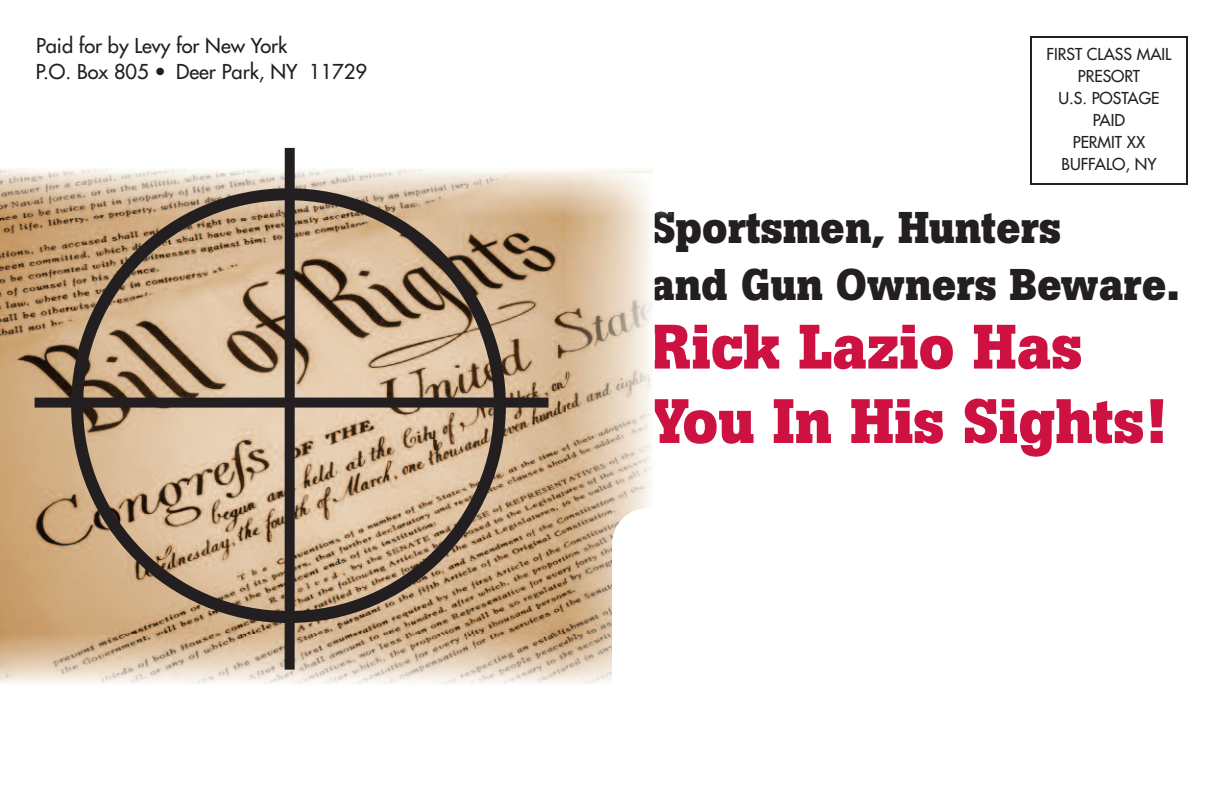
<style>
.page{position:relative;width:1224px;height:792px;background:#fff}
.page>*{position:absolute;margin:0;border:0;box-sizing:border-box;transform-origin:0 0}
.t1{font:700 62px/74.4px "Boton";color:#cd1141}
.t2{font:700 44px/57px "Boton";color:#231f20}
.t3{font:20px/26px "Futura";color:#231f20}
.t4{font:16px/22px "Futura";color:#231f20;text-align:center}
</style>
<div class="page">
<img style="left:0;top:217px;width:566px;height:417px">
<div style="left:1030px;top:36px;width:158px;height:149px;border:2px solid #231f20"></div>
<img style="left:566px;top:217px;width:89px;height:417px">
<svg style="left:651px;top:281px;width:1px;height:18px"></svg>
<img style="left:652px;top:277px;width:3px;height:24px">
<img style="left:651px;top:325px;width:4px;height:44px">
<img style="left:650px;top:399px;width:5px;height:14px">
<img style="left:0;top:634px;width:612px;height:50px">
<img style="left:0;top:167px;width:664px;height:50px">
<img style="left:655px;top:212px;width:17px;height:5px">
<svg style="left:652px;top:212px;width:3px;height:32px"></svg>
<div style="left:285px;top:148px;width:10px;height:522px;background:#231f20"></div>
<div style="left:35px;top:398px;width:514px;height:10px;background:#231f20"></div>
<svg style="left:71px;top:188px;width:435px;height:435px;background:#b1987c"></svg>
<div style="left:612px;top:508px;width:576px;height:228px;background:#fff;border-radius:36px"></div>
<p class="t3" style="left:36px;top:34px;width:332px">Paid for by Levy for New York<br>P.O. Box 805 • Deer Park, NY 11729</p>
<p class="t4" style="left:1047px;top:44px;width:126px">FIRST CLASS MAIL<br>PRESORT<br>U.S. POSTAGE<br>PAID<br>PERMIT XX<br>BUFFALO, NY</p>
<h2 class="t2" style="left:650px;top:204px;width:532px">Sportsmen, Hunters<br>and Gun Owners Beware.</h2>
<h1 class="t1" style="left:650px;top:316px;width:518px">Rick Lazio Has<br>You In His Sights!</h1>
</div>
